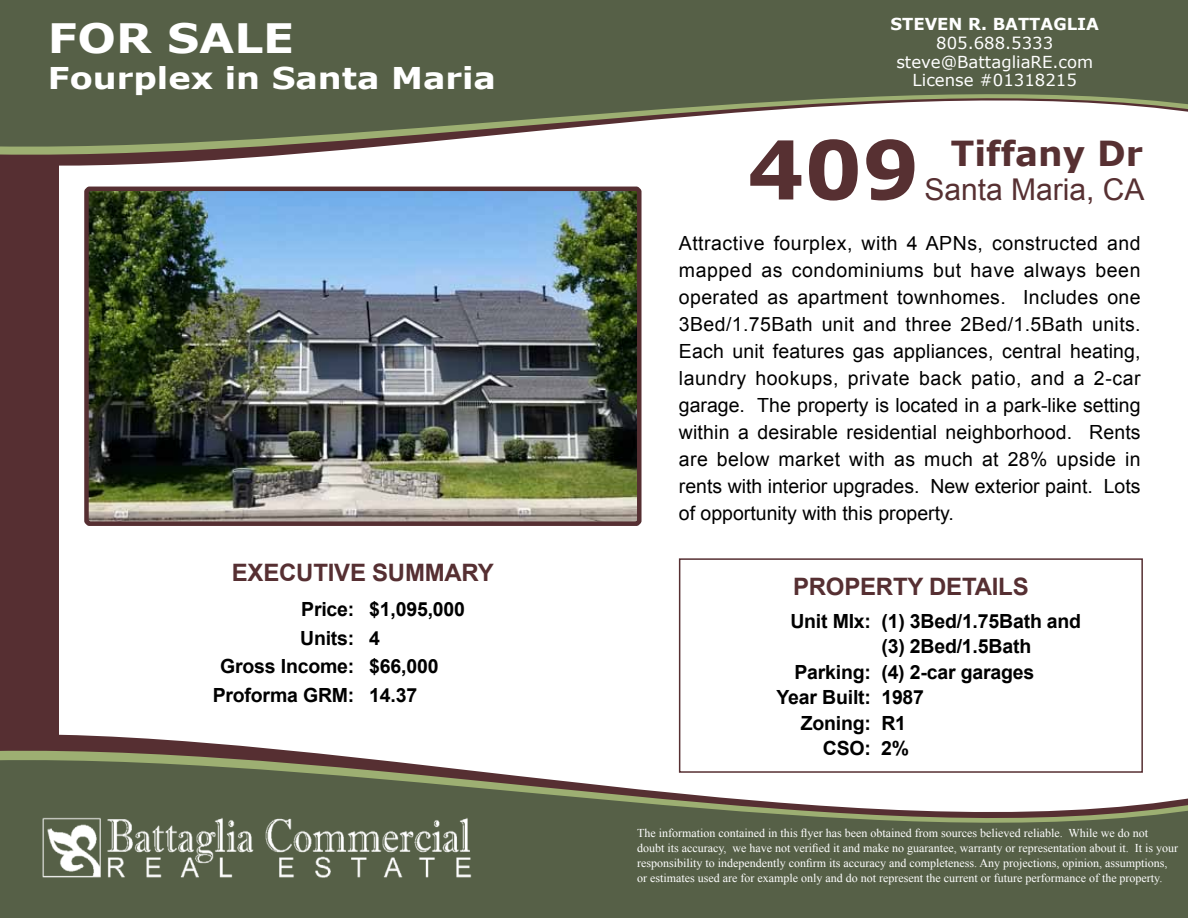
<style>
.page{position:relative;width:1188px;height:918px;background:#fff}
.page>*{position:absolute;margin:0;border:0;box-sizing:border-box;transform-origin:0 0}
.t1{font:700 81px "Verdana";color:#573032}
.t2{font:700 40.5px "Verdana";color:#fff;scale:1.12 1}
.t3{font:700 34.5px "Verdana";color:#573032}
.t4{font:700 30px "Verdana";color:#fff;scale:1.12 1}
.t5{font:30px "Arial";color:#573032}
.t6{font:700 24px "Arial";letter-spacing:-.01em;color:#562f32}
.t7{font:19.5px/27px "Arial";color:#000;text-align:justify}
.t8{font:700 19.5px "Arial";letter-spacing:-.01em;color:#000}
.t9{font:16.5px "Verdana";color:#fff}
.t10{font:700 16.5px "Verdana";color:#fff}
.t11{font:12px/15px "Times New Roman";color:#fff}
</style>
<div class="page">
<div style="left:0;top:12px;width:59px;height:899px;background:#562f32"></div>
<svg style="left:59px;top:727px;width:620px;height:17px"></svg>
<svg style="left:0;top:744px;width:679px;height:10px"></svg>
<svg style="left:0;top:754px;width:1188px;height:164px;fill:#566047"></svg>
<svg style="left:59px;top:160px;width:155px;height:6px"></svg>
<svg style="left:0;top:152px;width:317px;height:8px;fill:#562f32"></svg>
<svg style="left:0;top:1px;width:1188px;height:151px;fill:#566047"></svg>
<img style="left:40px;top:815px;width:435px;height:66px">
<img style="left:84px;top:186px;width:558px;height:340px">
<div style="left:680px;top:559px;width:462px;height:213px;background:#fff"></div>
<div style="left:679px;top:558px;width:464px;height:215px;border:2px solid #562f32"></div>
<h2 class="t2" style="left:48px;top:9px;width:221px">FOR SALE</h2>
<h3 class="t4" style="left:48px;top:57px;width:402px">Fourplex in Santa Maria</h3>
<p class="t6" style="left:232px;top:557px;width:263px">EXECUTIVE SUMMARY</p>
<p class="t8" style="left:301px;top:597px;width:165px">Price: $1,095,000</p>
<p class="t8" style="left:300px;top:625px;width:81px">Units: 4</p>
<p class="t8" style="left:220px;top:654px;width:220px">Gross Income: $66,000</p>
<p class="t8" style="left:213px;top:682px;width:206px">Proforma GRM: 14.37</p>
<p class="t10" style="left:890px;top:12px;width:210px">STEVEN R. BATTAGLIA</p>
<p class="t9" style="left:896px;top:50px;width:198px">steve@BattagliaRE.com</p>
<p class="t9" style="left:936px;top:32px;width:118px">805.688.5333</p>
<p class="t9" style="left:913px;top:68px;width:166px">License #01318215</p>
<h1 class="t1" style="left:747px;top:112px;width:174px">409</h1>
<h3 class="t3" style="left:951px;top:129px;width:194px">Tiffany Dr</h3>
<h3 class="t5" style="left:925px;top:169px;width:222px">Santa Maria, CA</h3>
<p class="t7" style="left:679px;top:230px;width:463px">Attractive fourplex, with 4 APNs, constructed and mapped as condominiums but have always been operated as apartment townhomes. Includes one 3Bed/1.75Bath unit and three 2Bed/1.5Bath units.<br>Each unit features gas appliances, central heating, laundry hookups, private back patio, and a 2-car garage. The property is located in a park-like setting within a desirable residential neighborhood. Rents are below market with as much at 28% upside in rents with interior upgrades. New exterior paint. Lots of opportunity with this property.</p>
<p class="t6" style="left:793px;top:571px;width:237px">PROPERTY DETAILS</p>
<p class="t8" style="left:790px;top:608px;width:292px">Unit MIx: (1) 3Bed/1.75Bath and</p>
<p class="t8" style="left:881px;top:633px;width:151px">(3) 2Bed/1.5Bath</p>
<p class="t8" style="left:794px;top:659px;width:241px">Parking: (4) 2-car garages</p>
<p class="t8" style="left:777px;top:684px;width:149px">Year Built: 1987</p>
<p class="t8" style="left:801px;top:710px;width:107px">Zoning: R1</p>
<p class="t8" style="left:823px;top:735px;width:88px">CSO: 2%</p>
<p class="t11" style="left:637px;top:826px;width:543px">The information contained in this flyer has been obtained from sources believed reliable. While we do not doubt its accuracy, we have not verified it and make no guarantee, warranty or representation about it. It is your responsibility to independently confirm its accuracy and completeness. Any projections, opinion, assumptions, or estimates used are for example only and do not represent the current or future performance of the property.</p>
</div>
